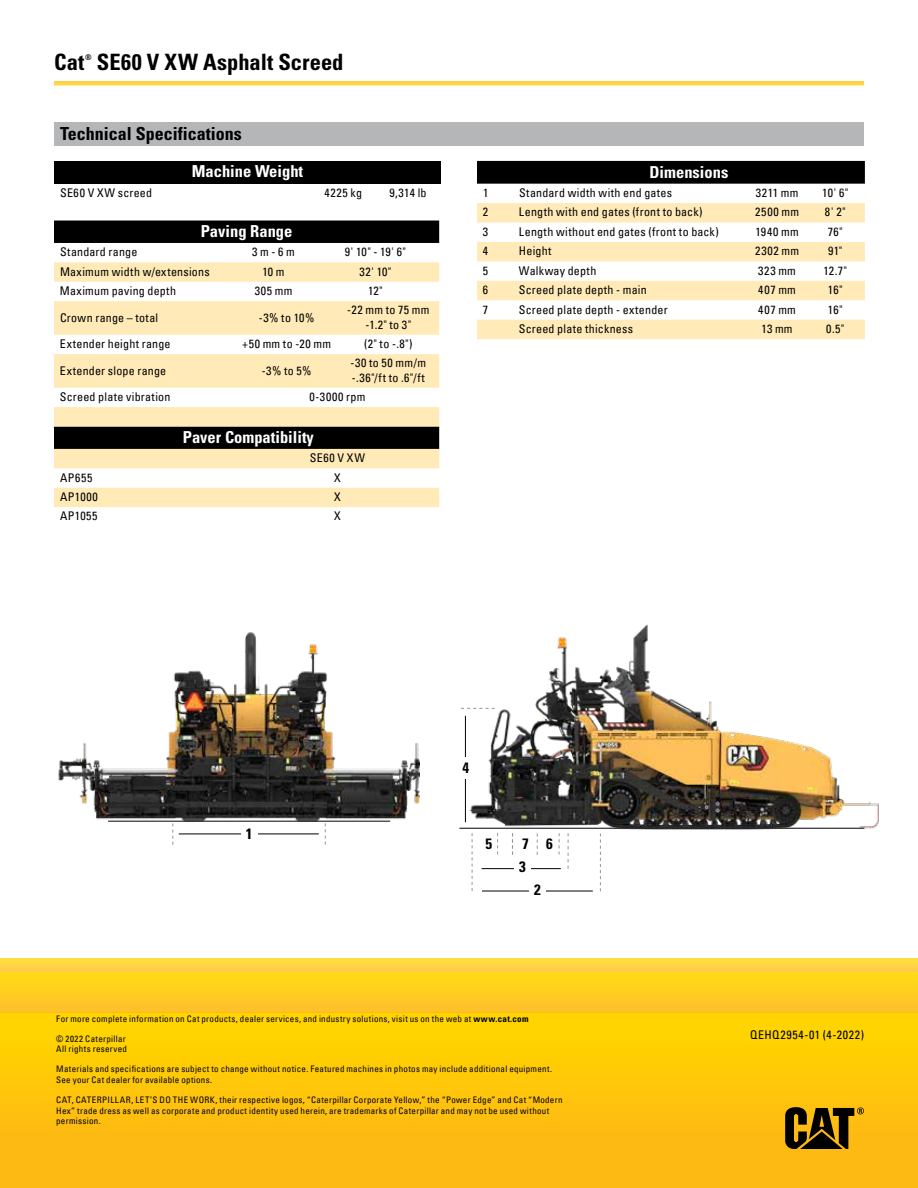
<style>
.page{position:relative;width:918px;height:1188px;background:#fff}
.page>*{position:absolute;margin:0;border:0;box-sizing:border-box;transform-origin:0 0}
.t1{font:700 condensed 22.5px "Univers LT Std";letter-spacing:.005em;color:#000}
.t2{font:700 condensed 18px "Univers LT Std";color:#000}
.t3{font:700 condensed 16.5px "Univers LT Std";color:#fff}
.t4{font:700 condensed 15px "Univers LT Std";color:#000}
.t5{font:condensed 12px/14.4px "Univers LT";letter-spacing:.02em;color:#000;text-align:center}
.t6{font:condensed 12px/14.4px "Univers LT";letter-spacing:.06em;color:#000}
.t7{font:condensed 12px "Univers LT";letter-spacing:.055em;color:#000}
.t8{font:condensed 9px/10.8px "Univers LT";letter-spacing:.03em;color:#000}
.t9{font:700 condensed 7.8px "Univers LT Std";color:#000}
.s1{font-family:"Univers LT Std";font-weight:700}
</style>
<div class="page">
<hr style="left:465px;top:716px;width:1px;height:106px;background:#000">
<hr style="left:179px;top:834px;width:140px;height:1px;background:#000">
<hr style="left:482px;top:868px;width:79px;height:1px;background:#000">
<hr style="left:482px;top:891px;width:111px;height:1px;background:#000">
<div style="left:54px;top:161px;width:387px;height:22px;background:#000"></div>
<div style="left:54px;top:221px;width:385px;height:22px;background:#000"></div>
<svg style="left:54px;top:262px;width:385px;height:245px;fill:#ffeab8"></svg>
<div style="left:477px;top:161px;width:388px;height:23px;background:#000"></div>
<svg style="left:477px;top:203px;width:388px;height:136px;fill:#ffeab8"></svg>
<div style="left:0;top:1012px;width:918px;height:176px;background:linear-gradient(to bottom,#ffd500,#fdb417)"></div>
<div style="left:0;top:972px;width:918px;height:40px;background:linear-gradient(to right,#ffcd21,#ffcd21)"></div>
<div style="left:0;top:958px;width:918px;height:14px;background:#ffd446"></div>
<svg style="left:785px;top:1107px;width:79px;height:42px;background:#694e06"></svg>
<div style="left:54px;top:122px;width:810px;height:24px;background:#b4b6b8"></div>
<hr style="left:459px;top:828px;width:405px;height:1px;background:#000">
<img style="left:58px;top:632px;width:362px;height:195px">
<img style="left:467px;top:624px;width:411px;height:212px">
<div style="left:529px;top:884px;width:17px;height:17px;background:#fff"></div>
<div style="left:514px;top:862px;width:17px;height:16px;background:#fff"></div>
<div style="left:458px;top:758px;width:16px;height:21px;background:#fff"></div>
<div style="left:241px;top:828px;width:16px;height:16px;background:#fff"></div>
<hr style="left:108px;top:821px;width:282px;height:1px;background:#000">
<svg style="left:461px;top:708px;width:34px;height:1px"></svg>
<svg style="left:325px;top:823px;width:1px;height:22px"></svg>
<svg style="left:172px;top:823px;width:1px;height:22px"></svg>
<svg style="left:537px;top:833px;width:1px;height:22px"></svg>
<svg style="left:512px;top:833px;width:1px;height:22px"></svg>
<svg style="left:559px;top:833px;width:1px;height:22px"></svg>
<svg style="left:568px;top:833px;width:1px;height:36px"></svg>
<svg style="left:497px;top:833px;width:1px;height:22px"></svg>
<svg style="left:472px;top:833px;width:1px;height:58px"></svg>
<svg style="left:600px;top:833px;width:1px;height:58px"></svg>
<h1 class="t1" style="left:54px;top:48px;width:32px">Cat</h1>
<p class="t9" style="left:85px;top:52px;width:8px">®</p>
<h1 class="t1" style="left:97px;top:48px;width:248px">SE60 V XW Asphalt Screed</h1>
<h2 class="t2" style="left:60px;top:122px;width:183px">Technical Specifications</h2>
<h3 class="t3" style="left:192px;top:161px;width:113px">Machine Weight</h3>
<p class="t5" style="left:60px;top:185px;width:94px">SE60 V XW screed</p>
<p class="t5" style="left:325px;top:185px;width:39px">4225 kg</p>
<p class="t5" style="left:389px;top:185px;width:39px">9,314 lb</p>
<h3 class="t3" style="left:201px;top:221px;width:93px">Paving Range</h3>
<p class="t5" style="left:60px;top:245px;width:79px">Standard range</p>
<p class="t5" style="left:252px;top:245px;width:44px">3 m - 6 m</p>
<p class="t5" style="left:345px;top:245px;width:63px">9' 10" - 19' 6"</p>
<p class="t5" style="left:60px;top:264px;width:151px">Maximum width w/extensions</p>
<p class="t5" style="left:263px;top:264px;width:24px">10 m</p>
<p class="t5" style="left:359px;top:264px;width:33px">32' 10"</p>
<p class="t5" style="left:60px;top:283px;width:118px">Maximum paving depth</p>
<p class="t5" style="left:255px;top:283px;width:39px">305 mm</p>
<p class="t5" style="left:368px;top:283px;width:16px">12"</p>
<p class="t5" style="left:60px;top:310px;width:100px">Crown range – total</p>
<p class="t5" style="left:259px;top:310px;width:57px">-3% to 10%</p>
<p class="t5" style="left:347px;top:303px;width:84px">-22 mm to 75 mm -1.2" to 3"</p>
<p class="t5" style="left:60px;top:336px;width:112px">Extender height range</p>
<p class="t5" style="left:242px;top:336px;width:90px">+50 mm to -20 mm</p>
<p class="t5" style="left:364px;top:336px;width:50px">(2" to -.8")</p>
<p class="t5" style="left:60px;top:363px;width:108px">Extender slope range</p>
<p class="t5" style="left:262px;top:363px;width:51px">-3% to 5%</p>
<p class="t6" style="left:351px;top:356px;width:77px">-30 to 50 mm/m -.36"/ft to .6"/ft</p>
<p class="t5" style="left:60px;top:389px;width:112px">Screed plate vibration</p>
<p class="t5" style="left:309px;top:389px;width:58px">0-3000 rpm</p>
<h3 class="t3" style="left:183px;top:427px;width:133px">Paver Compatibility</h3>
<p class="t5" style="left:310px;top:451px;width:57px">SE60 V XW</p>
<p class="t5" style="left:60px;top:470px;width:34px">AP655</p>
<p class="t5" style="left:334px;top:470px;width:8px">X</p>
<p class="t5" style="left:60px;top:489px;width:39px">AP1000</p>
<p class="t5" style="left:334px;top:489px;width:8px">X</p>
<p class="t5" style="left:60px;top:509px;width:39px">AP1055</p>
<p class="t5" style="left:334px;top:509px;width:8px">X</p>
<h3 class="t3" style="left:650px;top:162px;width:80px">Dimensions</h3>
<p class="t5" style="left:483px;top:185px;width:7px">1</p>
<p class="t5" style="left:519px;top:185px;width:155px">Standard width with end gates</p>
<p class="t5" style="left:756px;top:185px;width:44px">3211 mm</p>
<p class="t5" style="left:822px;top:185px;width:27px">10' 6"</p>
<p class="t5" style="left:483px;top:205px;width:7px">2</p>
<p class="t5" style="left:519px;top:205px;width:185px">Length with end gates (front to back)</p>
<p class="t5" style="left:755px;top:205px;width:45px">2500 mm</p>
<p class="t5" style="left:825px;top:205px;width:22px">8' 2"</p>
<p class="t5" style="left:483px;top:224px;width:7px">3</p>
<p class="t5" style="left:519px;top:224px;width:201px">Length without end gates (front to back)</p>
<p class="t5" style="left:755px;top:224px;width:45px">1940 mm</p>
<p class="t5" style="left:828px;top:224px;width:16px">76"</p>
<p class="t5" style="left:483px;top:244px;width:7px">4</p>
<p class="t5" style="left:519px;top:244px;width:34px">Height</p>
<p class="t5" style="left:755px;top:244px;width:45px">2302 mm</p>
<p class="t5" style="left:828px;top:244px;width:16px">91"</p>
<p class="t5" style="left:483px;top:263px;width:7px">5</p>
<p class="t5" style="left:519px;top:263px;width:79px">Walkway depth</p>
<p class="t5" style="left:758px;top:263px;width:39px">323 mm</p>
<p class="t5" style="left:824px;top:263px;width:25px">12.7"</p>
<p class="t5" style="left:483px;top:283px;width:7px">6</p>
<p class="t5" style="left:519px;top:283px;width:129px">Screed plate depth - main</p>
<p class="t5" style="left:758px;top:283px;width:39px">407 mm</p>
<p class="t5" style="left:828px;top:283px;width:16px">16"</p>
<p class="t5" style="left:483px;top:302px;width:7px">7</p>
<p class="t5" style="left:519px;top:302px;width:150px">Screed plate depth - extender</p>
<p class="t5" style="left:758px;top:302px;width:39px">407 mm</p>
<p class="t5" style="left:828px;top:302px;width:16px">16"</p>
<p class="t5" style="left:519px;top:321px;width:116px">Screed plate thickness</p>
<p class="t5" style="left:762px;top:321px;width:33px">13 mm</p>
<p class="t5" style="left:826px;top:321px;width:19px">0.5"</p>
<p class="t4" style="left:246px;top:824px;width:8px">1</p>
<p class="t4" style="left:462px;top:759px;width:8px">4</p>
<p class="t4" style="left:485px;top:835px;width:8px">5</p>
<p class="t4" style="left:522px;top:835px;width:32px">7 6</p>
<p class="t4" style="left:519px;top:858px;width:8px">3</p>
<p class="t4" style="left:534px;top:881px;width:8px">2</p>
<p class="t8" style="left:56px;top:1008px;width:474px;line-height:19.8px">For more complete information on Cat products, dealer services, and industry solutions, visit us on the web at <span class="s1">www.cat.com </span>© 2022 Caterpillar</p>
<p class="t8" style="left:56px;top:1044px;width:72px">All rights reserved</p>
<p class="t8" style="left:56px;top:1063px;width:497px">Materials and specifications are subject to change without notice. Featured machines in photos may include additional equipment.<br>See your Cat dealer for available options.</p>
<p class="t8" style="left:56px;top:1094px;width:508px">CAT, CATERPILLAR, LET’S DO THE WORK, their respective logos, “Caterpillar Corporate Yellow,” the “Power Edge” and Cat “Modern<br>Hex” trade dress as well as corporate and product identity used herein, are trademarks of Caterpillar and may not be used without permission.</p>
<p class="t7" style="left:750px;top:1027px;width:115px">QEHQ2954-01 (4-2022)</p>
</div>
